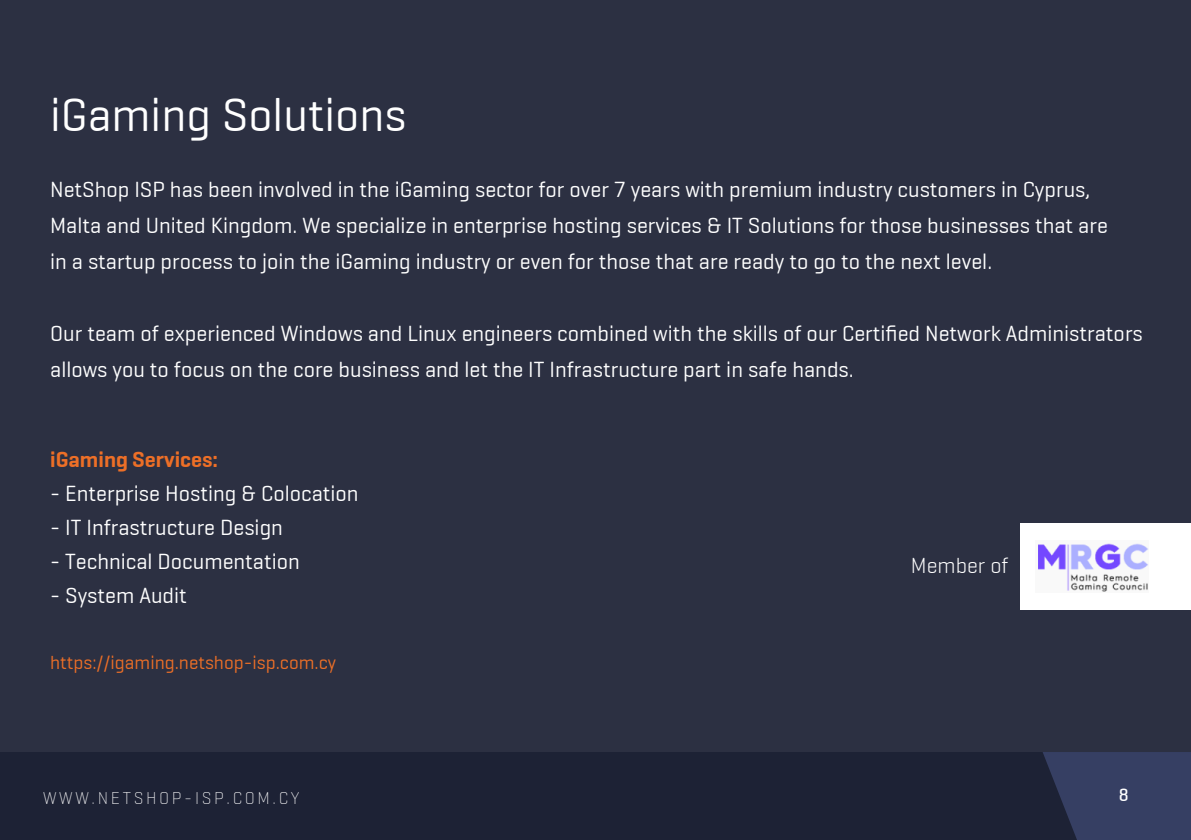
<style>
.page{position:relative;width:1191px;height:840px;background:#fff}
.page>*{position:absolute;margin:0;border:0;box-sizing:border-box;transform-origin:0 0}
.t1{font:47.2px "Geogrotesque";color:#fff}
.t2{font:22.2px/36px "Geogrotesque";color:#fff}
.t3{font:600 22.2px "Geogrotesque";color:#ed6f27}
.t4{font:300 22px "Geogrotesque";color:#fff}
.t5{font:19px "Geogrotesque";color:#ed6f27}
.t6{font:500 18px "Geogrotesque";color:#fff}
.t7{font:200 17.4px "Geogrotesque";letter-spacing:.155em;color:#fff}
</style>
<div class="page">
<div style="left:0;top:0;width:1191px;height:760px;background:#2c3042"></div>
<div style="left:0;top:752px;width:1191px;height:87px;background:#1d2235"></div>
<svg style="left:1043px;top:752px;width:148px;height:87px;background:#333b5d"></svg>
<div style="left:1021px;top:523px;width:170px;height:86px;background:#fff"></div>
<img style="left:1038px;top:543px;width:110px;height:49px">
<h1 class="t1" style="left:50px;top:89px;width:358px">iGaming Solutions</h1>
<p class="t2" style="left:50px;top:171px;width:1059px">NetShop ISP has been involved in the iGaming sector for over 7 years with premium industry customers in Cyprus,<br>Malta and United Kingdom. We specialize in enterprise hosting services &amp; IT Solutions for those businesses that are in a startup process to join the iGaming industry or even for those that are ready to go to the next level.</p>
<p class="t2" style="left:50px;top:315px;width:1094px">Our team of experienced Windows and Linux engineers combined with the skills of our Certified Network Administrators allows you to focus on the core business and let the IT Infrastructure part in safe hands.</p>
<p class="t3" style="left:50px;top:447px;width:169px">iGaming Services:</p>
<p class="t2" style="left:50px;top:475px;width:310px">- Enterprise Hosting &amp; Colocation</p>
<p class="t2" style="left:50px;top:509px;width:234px">- IT Infrastructure Design</p>
<p class="t2" style="left:50px;top:543px;width:251px">- Technical Documentation</p>
<p class="t2" style="left:50px;top:577px;width:138px">- System Audit</p>
<p class="t5" style="left:50px;top:651px;width:287px">https://igaming.netshop-isp.com.cy</p>
<p class="t4" style="left:911px;top:553px;width:99px">Member of</p>
<p class="t7" style="left:43px;top:788px;width:258px">WWW.NETSHOP-ISP.COM.CY</p>
<p class="t6" style="left:1119px;top:784px;width:11px">8</p>
</div>
